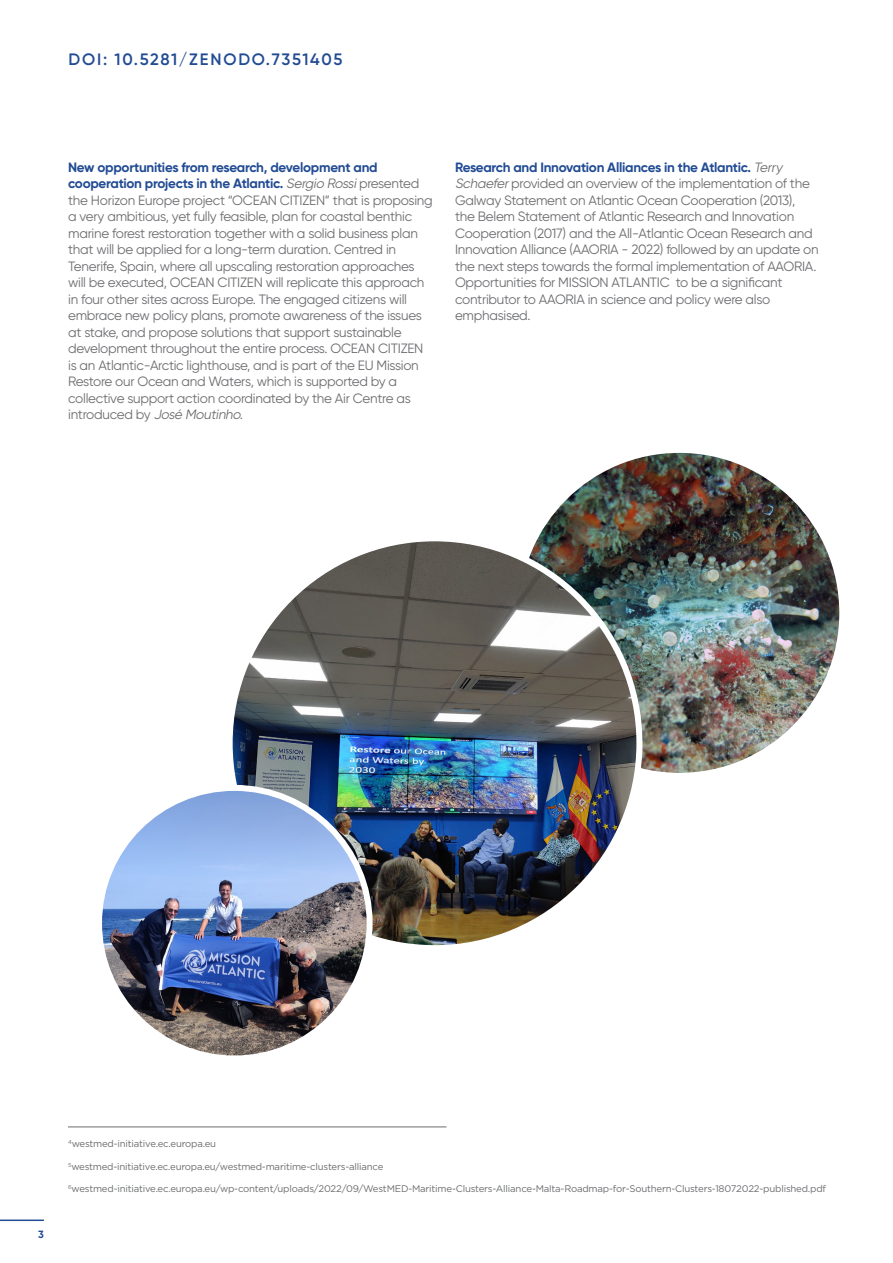
<style>
.page{position:relative;width:893px;height:1263px;background:#fff}
.page>*{position:absolute;margin:0;border:0;box-sizing:border-box;transform-origin:0 0}
.t1{font:600 16.5px "Gilroy";letter-spacing:.1em;color:#214b93}
.t2{font:13.5px/16.5px "Gilroy";letter-spacing:-.02em;color:#6c6d70}
.t3{font:700 10.5px "Gilroy";color:#214b93}
.t4{font:9.6px "Gotham";letter-spacing:-.02em;color:#6c6d70}
.s1{font-weight:700;color:#214b93}
.s2{font-style:italic}
</style>
<div class="page">
<hr style="left:68px;top:1126px;width:378px;height:1px;background:#6c6d70">
<hr style="left:0;top:1219px;width:44px;height:2px;background:#214b93">
<img style="left:519px;top:453px;width:320px;height:320px;border-radius:160px">
<img style="left:230px;top:538px;width:409px;height:410px;border-radius:205px">
<img style="left:99px;top:788px;width:271px;height:270px;border-radius:135px">
<div style="left:96px;top:785px;width:277px;height:276px;border:6px solid #fff;border-radius:50%"></div>
<p class="t1" style="left:69px;top:49px;width:275px">DOI: 10.5281/ZENODO.7351405</p>
<p class="t2" style="left:68px;top:158px;width:366px"><span class="s1">New opportunities from research, development and cooperation projects in the Atlantic.</span> <span class="s2">Sergio Rossi</span>presented the Horizon Europe project “OCEAN CITIZEN” that is proposing a very ambitious, yet fully feasible, plan for coastal benthic marine forest restoration together with a solid business plan that will be applied for a long-term duration. Centred in Tenerife, Spain, where all upscaling restoration approaches will be executed, OCEAN CITIZEN will replicate this approach in four other sites across Europe. The engaged citizens will embrace new policy plans, promote awareness of the issues at stake, and propose solutions that support sustainable development throughout the entire process. OCEAN CITIZEN is an Atlantic-Arctic lighthouse, and is part of the EU Mission Restore our Ocean and Waters, which is supported by a collective support action coordinated by the Air Centre as<br>i n t ro d u c e d by <span class="s2">José Moutinho.</span></p>
<p class="t2" style="left:455px;top:158px;width:365px"><span class="s1">Research and Innovation Alliances in the Atlantic.</span> <span class="s2">Terry Schaefer</span>provided an overview of the implementation of the Galway Statement on Atlantic Ocean Cooperation (2013), the Belem Statement of Atlantic Research and Innovation Cooperation (2017) and the All-Atlantic Ocean Research and Innovation Alliance (AAORIA - 2022) followed by an update on the next steps towards the formal implementation of AAORIA.<br>Opportunities for MISSION ATLANTIC to be a significant contributor to AAORIA in science and policy were also emphasised.</p>
<p class="t3" style="left:38px;top:1228px;width:7px">3</p>
<p class="t4" style="left:68px;top:1138px;width:150px"><sup>4</sup>westmed-initiative.ec.europa.eu</p>
<p class="t4" style="left:68px;top:1160px;width:317px"><sup>5</sup>westmed-initiative.ec.europa.eu/westmed-maritime-clusters-alliance</p>
<p class="t4" style="left:68px;top:1183px;width:759px"><sup>6</sup>westmed-initiative.ec.europa.eu/wp-content/uploads/2022/09/WestMED-Maritime-Clusters-Alliance-Malta-Roadmap-for-Southern-Clusters-18072022-published.pdf</p>
</div>
